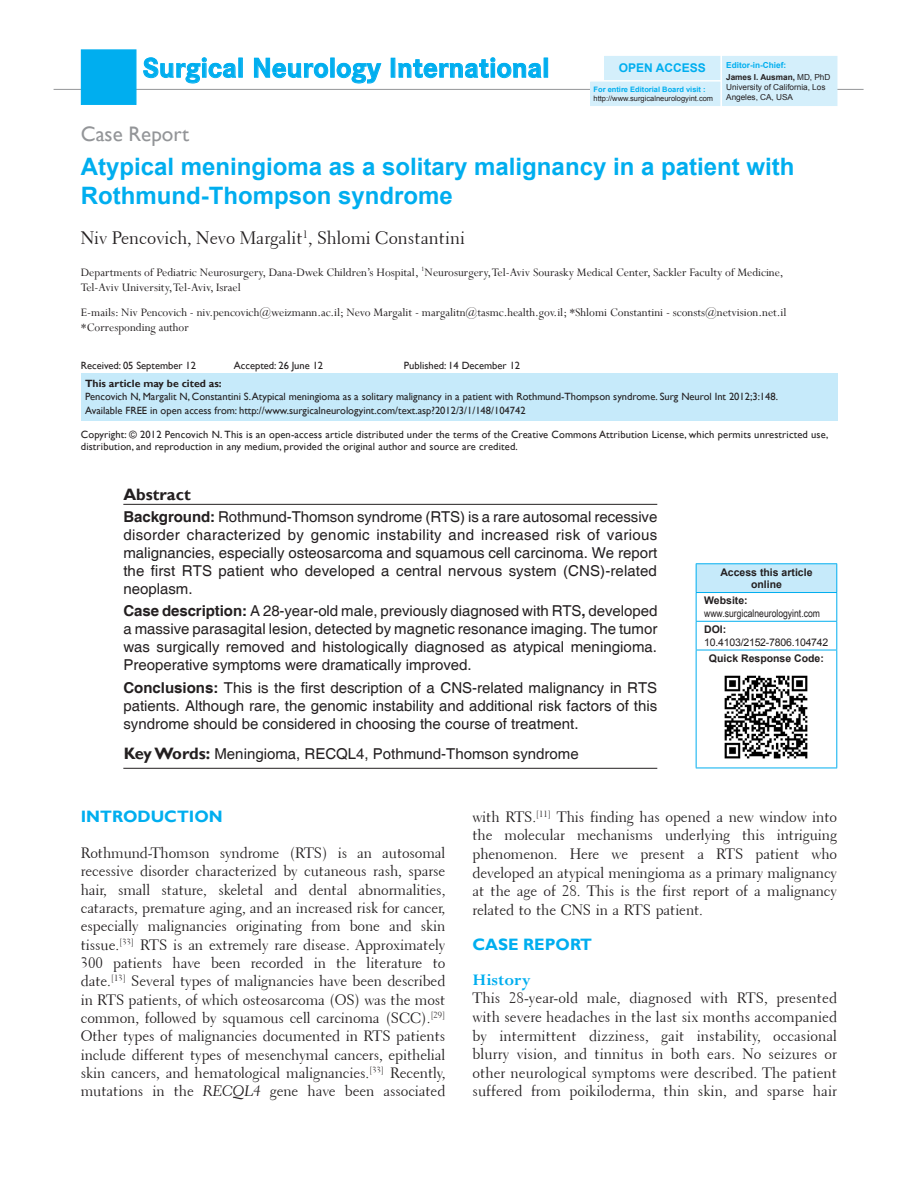
<style>
.page{position:relative;width:918px;height:1188px;background:#fff}
.page>*{position:absolute;margin:0;border:0;box-sizing:border-box;transform-origin:0 0}
.t1{font:700 27px "Corporate SBQ";color:#00aeef}
.AT{font:700 24px/28.8px "Arial";color:#00aeef}
.AH{font:21px "Gill Sans";color:#939598}
.AU{font:18px "Transitional 521 BT Roman A";color:#231f20}
.t2{font:700 18px "Perpetua";color:#00aeef}
.t3{font:700 16.5px "Gill Sans";color:#00aeef}
.ABSH{font:700 16.5px "Gill Sans";color:#231f20}
.TX{font:15px/18.3px "Transitional 521 BT Roman A";letter-spacing:-.01em;color:#231f20;text-align:justify}
.ABS{font:15px/18px "Helvetica";color:#231f20;text-align:justify}
.KWD{font:15px "Helvetica";color:#231f20}
.AFF{font:12.75px/15px "Perpetua";color:#231f20}
.ADD{font:12.75px/15px "Perpetua";color:#231f20}
.t4{font:700 12px "Arial";color:#00aeef}
.Published{font:10.5px/12.6px "Gill Sans";color:#231f20}
.AAO{font:700 10.5px/12.6px "Arial";color:#231f20;text-align:center}
.WEB_TX{font:10.5px "Arial Narrow";color:#231f20}
.WEB{font:10.5px/12.6px "Arial";letter-spacing:-.02em;color:#231f20}
.WEB-2{font:700 10.5px "Arial";color:#231f20}
.t5{font:8.25px/9.9px "Arial";letter-spacing:-.005em;color:#231f20}
.t6{font:700 8.25px/12px "Arial";color:#00aeef}
.t7{font:7.5px "Arial";color:#231f20}
.t8{font:700 7.5px "Arial";color:#00aeef}
.s1{color:#231f20}
.s2{font-weight:400;color:#231f20}
.s3{font-weight:700}
.s4{font-family:"Gill Sans";font-weight:700;font-size:16.5px}
.s5{font-family:"Transitional 521 BT Cursive A"}
</style>
<div class="page">
<hr style="left:54px;top:89px;width:810px;height:1px;background:#939598">
<svg style="left:143px;top:57px;width:93px;height:27px"></svg>
<div style="left:239px;top:58px;width:4px;height:20px;border:1px solid #00aeef"></div>
<svg style="left:254px;top:58px;width:74px;height:20px"></svg>
<div style="left:330px;top:58px;width:5px;height:20px;border:1px solid #00aeef"></div>
<svg style="left:337px;top:63px;width:45px;height:21px"></svg>
<svg style="left:398px;top:57px;width:144px;height:33px"></svg>
<div style="left:544px;top:58px;width:4px;height:20px;border:1px solid #00aeef"></div>
<div style="left:81px;top:49px;width:56px;height:56px;background:#00aeef;border:1px solid #00aeef"></div>
<div style="left:723px;top:56px;width:114px;height:50px;background:#d4effb"></div>
<div style="left:605px;top:56px;width:115px;height:24px;background:#d4effb"></div>
<div style="left:591px;top:82px;width:129px;height:24px;background:#d4effb"></div>
<div style="left:696px;top:564px;width:141px;height:29px;background:#c6eafa"></div>
<hr style="left:696px;top:563px;width:141px;height:1px;background:#00aeef">
<hr style="left:696px;top:592px;width:141px;height:1px;background:#00aeef">
<svg style="left:696px;top:564px;width:1px;height:86px"></svg>
<svg style="left:836px;top:564px;width:1px;height:86px"></svg>
<hr style="left:696px;top:621px;width:141px;height:1px;background:#00aeef">
<hr style="left:696px;top:650px;width:1px;height:118px;background:#00aeef">
<hr style="left:836px;top:650px;width:1px;height:118px;background:#00aeef">
<hr style="left:696px;top:650px;width:141px;height:1px;background:#00aeef">
<hr style="left:696px;top:768px;width:141px;height:1px;background:#00aeef">
<img style="left:724px;top:675px;width:84px;height:84px">
<hr style="left:123px;top:504px;width:534px;height:1px;background:#231f20">
<hr style="left:123px;top:768px;width:534px;height:1px;background:#231f20">
<div style="left:81px;top:374px;width:757px;height:47px;background:#c6eafa"></div>
<h1 class="t1" style="left:143px;top:51px;width:408px">Surgical Neurology International</h1>
<p class="t6" style="left:726px;top:60px;width:106px">Editor-in-Chief:<br><span class="s1">James I. Ausman,</span> <span class="s2">MD, PhD</span></p>
<p class="t5" style="left:726px;top:82px;width:101px">University of California, Los<br>Angeles, CA, USA</p>
<p class="t4" style="left:619px;top:60px;width:88px">OPEN ACCESS</p>
<p class="t8" style="left:594px;top:84px;width:114px">For entire Editorial Board visit :</p>
<p class="t7" style="left:594px;top:93px;width:121px">http://www.surgicalneurologyint.com</p>
<p class="AH" style="left:81px;top:122px;width:110px">Case Report</p>
<p class="AT" style="left:81px;top:153px;width:715px">Atypical meningioma as a solitary malignancy in a patient with<br>Rothmund-Thompson syndrome</p>
<p class="AU" style="left:81px;top:226px;width:386px">Niv Pencovich, Nevo Margalit<sup>1</sup>, Shlomi Constantini</p>
<p class="AFF" style="left:81px;top:264px;width:704px">Departments of Pediatric Neurosurgery, Dana-Dwek Children’s Hospital, <sup>1</sup>Neurosurgery, Tel-Aviv Sourasky Medical Center, Sackler Faculty of Medicine,<br>Tel-Aviv University, Tel-Aviv, Israel</p>
<p class="ADD" style="left:81px;top:305px;width:707px">E-mails: Niv Pencovich - niv.pencovich@weizmann.ac.il; Nevo Margalit - margalitn@tasmc.health.gov.il; *Shlomi Constantini - sconsts@netvision.net.il *Corresponding author</p>
<p class="Published" style="left:81px;top:360px;width:117px">Received: 05 September 12</p>
<p class="Published" style="left:234px;top:360px;width:91px">Accepted: 26 June 12</p>
<p class="Published" style="left:404px;top:360px;width:118px">Published: 14 December 12</p>
<p class="Published" style="left:85px;top:378px;width:694px"><span class="s3">This article may be cited as:<br></span>Pencovich N, Margalit N, Constantini S. Atypical meningioma as a solitary malignancy in a patient with Rothmund-Thompson syndrome. Surg Neurol Int 2012;3:148.</p>
<p class="Published" style="left:85px;top:405px;width:442px">Available FREE in open access from: http://www.surgicalneurologyint.com/text.asp?2012/3/1/148/104742</p>
<p class="Published" style="left:81px;top:428px;width:749px">Copyright: © 2012 Pencovich N. This is an open-access article distributed under the terms of the Creative Commons Attribution License, which permits unrestricted use, distribution, and reproduction in any medium, provided the original author and source are credited.</p>
<p class="ABSH" style="left:123px;top:484px;width:69px">Abstract</p>
<p class="ABS" style="left:123px;top:508px;width:536px"><span class="s3">Background:</span> Rothmund-Thomson syndrome (RTS) is a rare autosomal recessive disorder characterized by genomic instability and increased risk of various malignancies, especially osteosarcoma and squamous cell carcinoma. We report the first RTS patient who developed a central nervous system (CNS)-related neoplasm.</p>
<p class="ABS" style="left:123px;top:603px;width:536px"><span class="s3">Case description:</span> A 28-year-old male, previously diagnosed with RTS<span class="s3">,</span> developed a massive parasagital lesion, detected by magnetic resonance imaging. The tumor was surgically removed and histologically diagnosed as atypical meningioma.<br>Preoperative symptoms were dramatically improved.</p>
<p class="ABS" style="left:123px;top:679px;width:535px"><span class="s3">Conclusions:</span> This is the first description of a CNS-related malignancy in RTS patients. Although rare, the genomic instability and additional risk factors of this syndrome should be considered in choosing the course of treatment.</p>
<p class="KWD" style="left:124px;top:745px;width:456px"><span class="s4">Key Words:</span> Meningioma, RECQL4, Pothmund-Thomson syndrome</p>
<p class="AAO" style="left:720px;top:566px;width:94px">Access this article online</p>
<p class="WEB-2" style="left:704px;top:594px;width:45px">Website:</p>
<p class="WEB_TX" style="left:704px;top:606px;width:117px">www.surgicalneurologyint.com</p>
<p class="WEB" style="left:704px;top:623px;width:126px"><span class="s3">DOI:<br></span>10.4103/2152-7806.104742</p>
<p class="AAO" style="left:709px;top:652px;width:116px">Quick Response Code:</p>
<h1 class="t3" style="left:81px;top:806px;width:143px">INTRODUCTION</h1>
<p class="TX" style="left:81px;top:844px;width:366px">Rothmund-Thomson syndrome (RTS) is an autosomal recessive disorder characterized by cutaneous rash, sparse hair, small stature, skeletal and dental abnormalities, cataracts, premature aging, and an increased risk for cancer, especially malignancies originating from bone and skin tissue.<sup>[33]</sup> RTS is an extremely rare disease. Approximately 300 patients have been recorded in the literature to date.<sup>[13]</sup> Several types of malignancies have been described in RTS patients, of which osteosarcoma (OS) was the most common, followed by squamous cell carcinoma (SCC).<sup>[29] </sup>Other types of malignancies documented in RTS patients include different types of mesenchymal cancers, epithelial skin cancers, and hematological malignancies.<sup>[33]</sup> Recently, mutations in the <span class="s5">RECQL4</span> gene have been associated</p>
<p class="TX" style="left:472px;top:807px;width:366px">with RTS.<sup>[11]</sup> This finding has opened a new window into the molecular mechanisms underlying this intriguing phenomenon. Here we present a RTS patient who developed an atypical meningioma as a primary malignancy at the age of 28. This is the first report of a malignancy related to the CNS in a RTS patient.</p>
<h1 class="t3" style="left:472px;top:934px;width:121px">CASE REPORT</h1>
<h2 class="t2" style="left:472px;top:968px;width:60px">History</h2>
<p class="TX" style="left:472px;top:989px;width:366px">This 28-year-old male, diagnosed with RTS, presented with severe headaches in the last six months accompanied by intermittent dizziness, gait instability, occasional blurry vision, and tinnitus in both ears. No seizures or other neurological symptoms were described. The patient suffered from poikiloderma, thin skin, and sparse hair</p>
</div>
